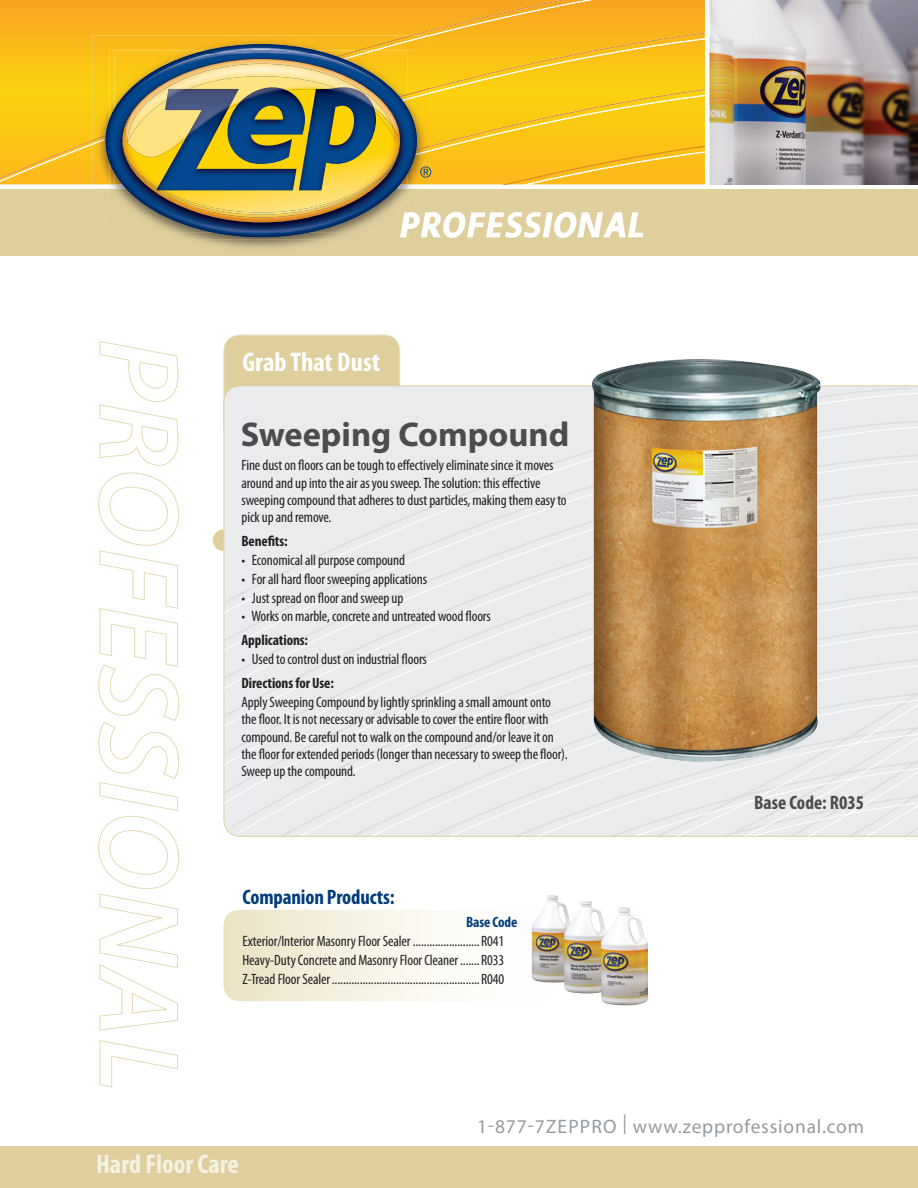
<style>
.page{position:relative;width:918px;height:1188px;background:#fff}
.page>*{position:absolute;margin:0;border:0;box-sizing:border-box;transform-origin:0 0}
.Headline{font:700 34.5px "Myriad Pro";color:#4b4c4d}
.t1{font:700 condensed 27px "Myriad Pro";color:#f5f2e3}
.Headline-2{font:700 condensed 27px "Myriad Pro";color:#fff}
.Body-less_space{font:700 condensed 21px "Myriad Pro";letter-spacing:-.01em;color:#013c7c}
.t2{font:19.5px "Myriad Pro";letter-spacing:.04em;color:#959ca1}
.Chart_Header{font:700 condensed 19.5px "Myriad Pro";color:#4b4c4d}
.Body-less_space-2{font:condensed 15px/17.2px "Myriad Pro";letter-spacing:-.01em;color:#231f20}
.Body-less_space-3{font:700 condensed 15px "Myriad Pro";letter-spacing:-.01em;color:#231f20}
.Body-less_space-4{font:700 condensed 15px "Myriad Pro";letter-spacing:-.01em;color:#013c7c}
</style>
<div class="page">
<svg style="left:0;top:255px;width:918px;height:1px"></svg>
<div style="left:0;top:189px;width:918px;height:66px;background:#dfcf9d"></div>
<div style="left:0;top:0;width:705px;height:21px;background:#f8a820"></div>
<svg style="left:0;top:21px;width:705px;height:54px;background:#f9ba1d"></svg>
<div style="left:0;top:75px;width:705px;height:57px;background:#fbcc10"></div>
<img style="left:414px;top:36px;width:16px;height:98px">
<img style="left:417px;top:88px;width:13px;height:10px">
<img style="left:93px;top:36px;width:321px;height:98px">
<img style="left:105px;top:119px;width:5px;height:15px">
<img style="left:206px;top:44px;width:211px;height:90px">
<img style="left:112px;top:50px;width:298px;height:63px">
<img style="left:110px;top:113px;width:5px;height:3px">
<img style="left:408px;top:113px;width:5px;height:3px">
<img style="left:213px;top:233px;width:96px;height:4px">
<img style="left:238px;top:233px;width:46px;height:1px">
<img style="left:408px;top:116px;width:5px;height:18px">
<img style="left:110px;top:116px;width:5px;height:18px">
<img style="left:224px;top:48px;width:74px;height:2px">
<img style="left:207px;top:50px;width:108px;height:4px">
<img style="left:115px;top:54px;width:293px;height:63px">
<svg style="left:408px;top:92px;width:5px;height:9px"></svg>
<img style="left:315px;top:54px;width:93px;height:62px">
<img style="left:115px;top:54px;width:92px;height:62px">
<img style="left:115px;top:191px;width:293px;height:42px">
<img style="left:121px;top:59px;width:279px;height:163px">
<img style="left:135px;top:59px;width:125px;height:5px">
<img style="left:394px;top:108px;width:2px;height:26px">
<img style="left:127px;top:64px;width:267px;height:70px">
<svg style="left:400px;top:212px;width:243px;height:26px"></svg>
<svg style="left:0;top:134px;width:705px;height:57px;background:#bea644"></svg>
<img style="left:709px;top:0;width:209px;height:185px">
<div style="left:224px;top:910px;width:338px;height:91px;background:linear-gradient(to right,#eee7cc,#fff);border-radius:16px"></div>
<div style="left:224px;top:335px;width:176px;height:110px;background:#dfcf9d;border-radius:16px"></div>
<div style="left:224px;top:335px;width:176px;height:110px;border:1px solid #e9e1c0;border-radius:16px"></div>
<svg style="left:99px;top:341px;width:80px;height:125px"></svg>
<svg style="left:98px;top:472px;width:82px;height:559px"></svg>
<svg style="left:99px;top:1040px;width:79px;height:48px"></svg>
<div style="left:0;top:1146px;width:918px;height:42px;background:#dfcf9d"></div>
<svg style="left:224px;top:387px;width:694px;height:449px;background:#e9eaec"></svg>
<img style="left:577px;top:359px;width:253px;height:413px">
<img style="left:532px;top:895px;width:26px;height:88px">
<img style="left:564px;top:901px;width:37px;height:92px">
<img style="left:601px;top:907px;width:47px;height:98px">
<svg style="left:223px;top:529px;width:1px;height:22px"></svg>
<p class="Headline-2" style="left:242px;top:345px;width:139px">Grab That Dust</p>
<p class="Headline" style="left:241px;top:411px;width:330px">Sweeping Compound</p>
<p class="Body-less_space-2" style="left:242px;top:456px;width:327px">Fine dust on floors can be tough to effectively eliminate since it moves around and up into the air as you sweep. The solution: this effective sweeping compound that adheres to dust particles, making them easy to pick up and remove.</p>
<p class="Body-less_space-3" style="left:242px;top:532px;width:48px">Benefits:</p>
<p class="Body-less_space-2" style="left:242px;top:551px;width:165px">• Economical all purpose compound</p>
<p class="Body-less_space-2" style="left:242px;top:570px;width:187px">• For all hard floor sweeping applications</p>
<p class="Body-less_space-2" style="left:242px;top:589px;width:163px">• Just spread on floor and sweep up</p>
<p class="Body-less_space-2" style="left:242px;top:608px;width:251px">• Works on marble, concrete and untreated wood floors</p>
<p class="Body-less_space-3" style="left:242px;top:631px;width:68px">Applications:</p>
<p class="Body-less_space-2" style="left:242px;top:651px;width:187px">• Used to control dust on industrial floors</p>
<p class="Body-less_space-3" style="left:242px;top:674px;width:94px">Directions for Use:</p>
<p class="Body-less_space-2" style="left:242px;top:693px;width:328px">Apply Sweeping Compound by lightly sprinkling a small amount onto the floor. It is not necessary or advisable to cover the entire floor with compound. Be careful not to walk on the compound and/or leave it on the floor for extended periods (longer than necessary to sweep the floor).<br>Sweep up the compound.</p>
<p class="Body-less_space" style="left:243px;top:884px;width:154px">Companion Products:</p>
<p class="Body-less_space-4" style="left:466px;top:913px;width:53px">Base Code</p>
<p class="Body-less_space-2" style="left:243px;top:932px;width:263px">Exterior/Interior Masonry Floor Sealer ........................R041</p>
<p class="Body-less_space-2" style="left:243px;top:951px;width:263px">Heavy-Duty Concrete and Masonry Floor Cleaner.......R033</p>
<p class="Body-less_space-2" style="left:243px;top:970px;width:263px">Z-Tread Floor Sealer.....................................................R040</p>
<p class="Chart_Header" style="left:754px;top:790px;width:111px">Base Code: R035</p>
<p class="t1" style="left:96px;top:1147px;width:144px">Hard Floor Care</p>
<p class="t2" style="left:477px;top:1116px;width:388px">1-877-7ZEPPRO | www.zepprofessional.com</p>
</div>
